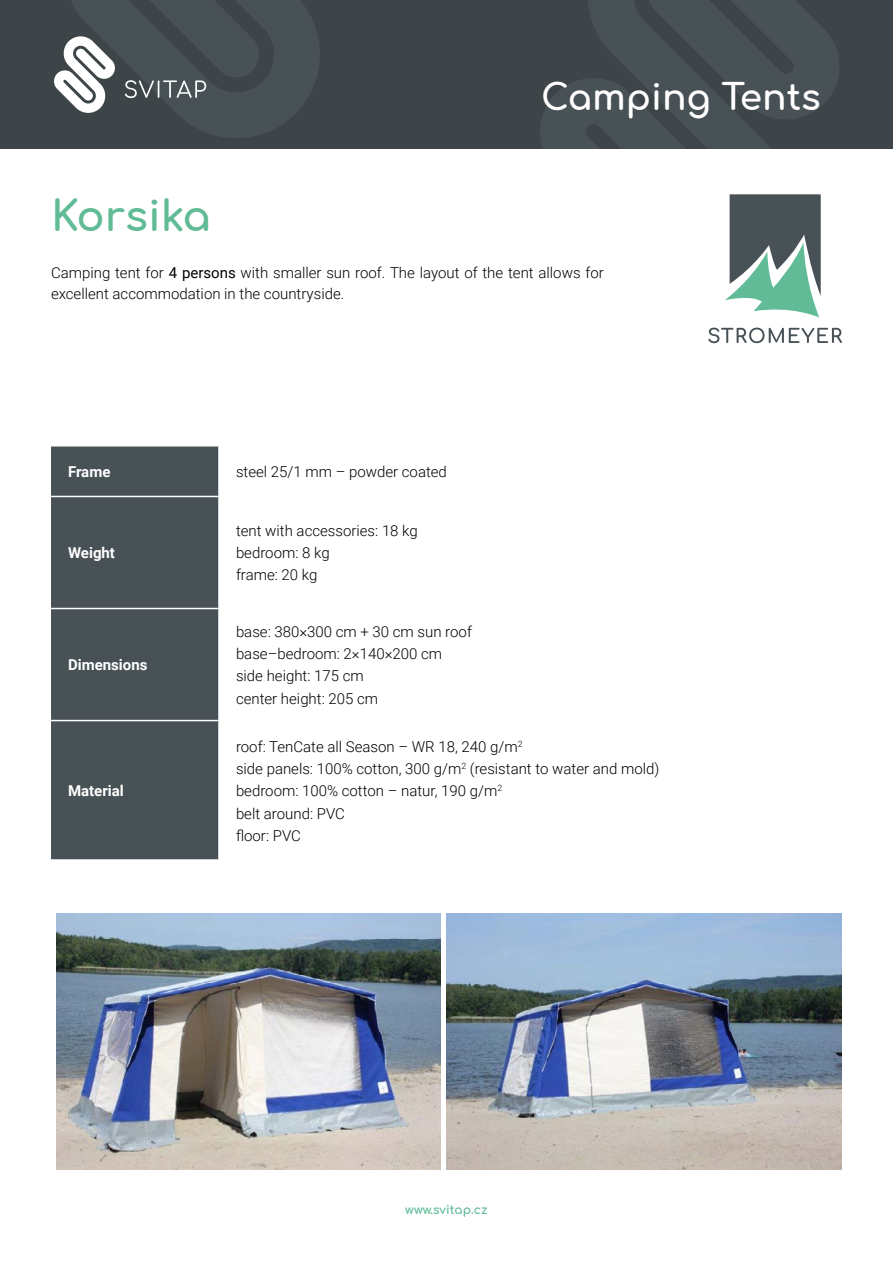
<style>
.page{position:relative;width:893px;height:1263px;background:#fff}
.page>*{position:absolute;margin:0;border:0;box-sizing:border-box;transform-origin:0 0}
.t1{font:700 42px "Comfortaa";color:#61bb97}
.t2{font:700 36px "Comfortaa";color:#fff}
.t3{font:300 15px/22.2px "Roboto";color:#000}
.t4{font:700 15px "Roboto";color:#fff}
.t5{font:700 12px "Comfortaa";color:#61bb97}
.s1{font-weight:400}
</style>
<div class="page">
<div style="left:0;top:0;width:893px;height:149px;background:#3d4548"></div>
<svg style="left:540px;top:0;width:299px;height:149px"></svg>
<img style="left:57px;top:913px;width:384px;height:256px">
<img style="left:447px;top:913px;width:394px;height:256px">
<div style="left:51px;top:446px;width:167px;height:413px;background:#485156"></div>
<hr style="left:51px;top:496px;width:169px;height:1px;background:#fff">
<hr style="left:51px;top:608px;width:169px;height:1px;background:#fff">
<hr style="left:51px;top:720px;width:169px;height:1px;background:#fff">
<svg style="left:54px;top:0;width:266px;height:138px"></svg>
<svg style="left:708px;top:328px;width:134px;height:15px"></svg>
<svg style="left:725px;top:194px;width:96px;height:123px"></svg>
<h2 class="t2" style="left:541px;top:64px;width:281px">Camping Tents</h2>
<h1 class="t1" style="left:51px;top:177px;width:161px">Korsika</h1>
<p class="t3" style="left:51px;top:261px;width:554px;line-height:21px">Camping tent for <span class="s1">4 persons</span> with smaller sun roof. The layout of the tent allows for excellent accommodation in the countryside.</p>
<p class="t4" style="left:68px;top:461px;width:44px">Frame</p>
<p class="t3" style="left:236px;top:460px;width:212px">steel 25/1 mm – powder coated</p>
<p class="t4" style="left:68px;top:542px;width:49px">Weight</p>
<p class="t4" style="left:68px;top:654px;width:81px">Dimensions</p>
<p class="t4" style="left:68px;top:780px;width:57px">Material</p>
<p class="t3" style="left:236px;top:519px;width:183px">tent with accessories: 18 kg bedroom: 8 kg<br>frame: 20 kg</p>
<p class="t3" style="left:236px;top:620px;width:237px">base: 380×300 cm + 30 cm sun roof base–bedroom: 2×140×200 cm side height: 175 cm<br>center height: 205 cm</p>
<p class="t3" style="left:236px;top:735px;width:425px">roof: TenCate all Season – WR 18, 240 g/m<sup>2<br></sup>side panels: 100% cotton, 300 g/m<sup>2</sup> (resistant to water and mold) bedroom: 100% cotton – natur, 190 g/m<sup>2<br></sup>belt around: PVC<br>floor: PVC</p>
<p class="t5" style="left:405px;top:1198px;width:84px">www.svitap.cz</p>
</div>
